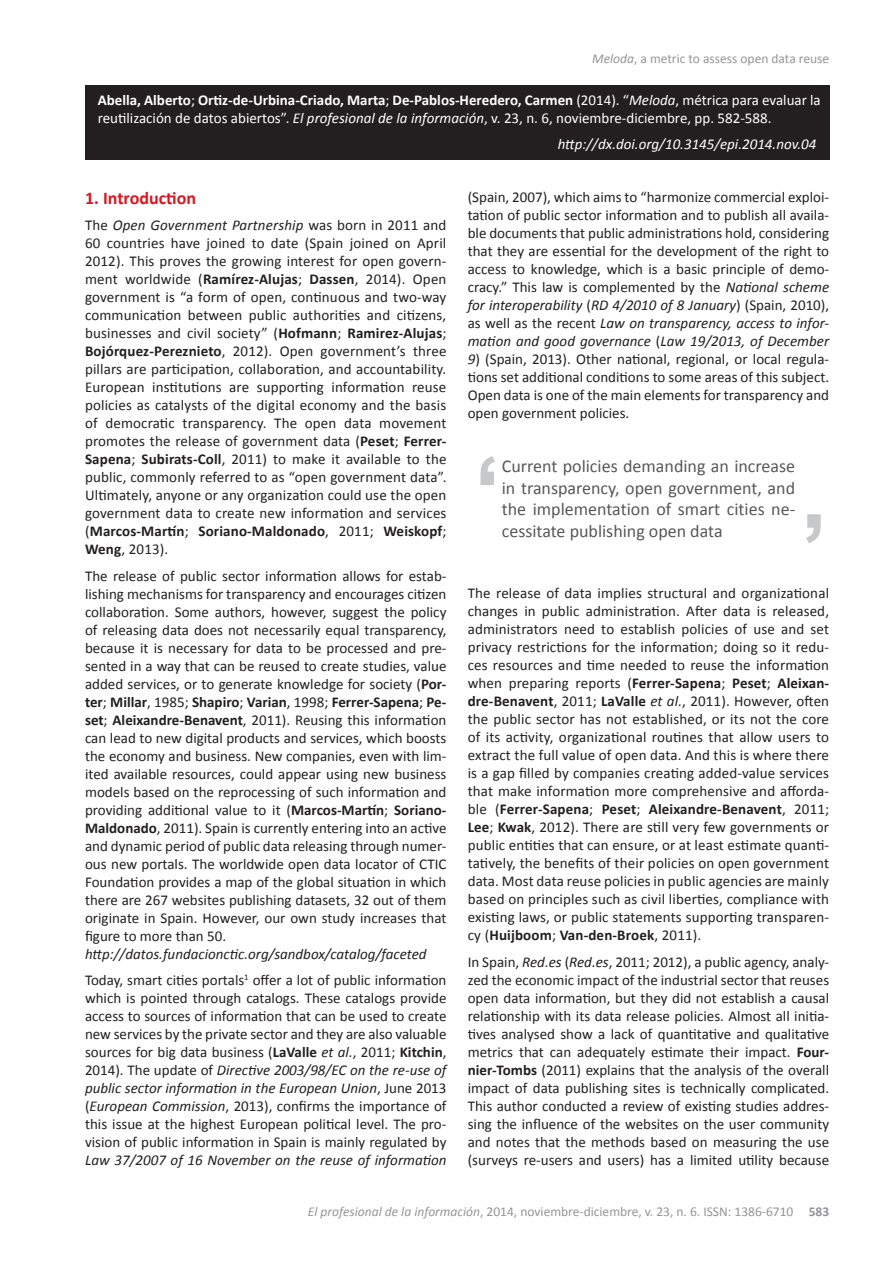
<style>
.page{position:relative;width:893px;height:1263px;background:#fff}
.page>*{position:absolute;margin:0;border:0;box-sizing:border-box;transform-origin:0 0}
.t1{font:18px/21.6px "Calibri";color:#57585a;text-align:justify}
.t2{font:700 18px "Calibri";color:#d7171f}
.t3{font:15px/18px "Calibri";color:#231f20;text-align:justify}
.t4{font:15px/18px "Calibri";color:#fff}
.t5{font:italic 15px/26.5px "Calibri";color:#231f20}
.t6{font:italic 15px "Calibri";color:#fff}
.t7{font:13.5px "Calibri";color:#939598}
.s1{font-style:italic}
.s2{font-weight:700}
.s3{font-style:normal}
</style>
<div class="page">
<div style="left:85px;top:85px;width:744px;height:75px;background:#231f20"></div>
<svg style="left:806px;top:514px;width:15px;height:29px"></svg>
<svg style="left:480px;top:456px;width:15px;height:29px"></svg>
<p class="t7" style="left:592px;top:50px;width:238px"><span class="s1">Meloda</span>, a metric to assess open data reuse</p>
<p class="t4" style="left:98px;top:91px;width:724px"><span class="s2">Abella, Alberto</span>; <span class="s2">Ortiz-de-Urbina-Criado, Marta</span>; <span class="s2">De-Pablos-Heredero, Carmen</span> (2014). “<span class="s1">Meloda</span>, métrica para evaluar la reutilización de datos abiertos”. <span class="s1">El profesional de la información</span>, v. 23, n. 6, noviembre-diciembre, pp. 582-588.</p>
<p class="t6" style="left:558px;top:134px;width:260px">http://dx.doi.org/10.3145/epi.2014.nov.04</p>
<p class="t3" style="left:468px;top:188px;width:363px">(Spain, 2007), which aims to “harmonize commercial exploi&shy;tation of public sector information and to publish all availa&shy;ble documents that public administrations hold, considering that they are essential for the development of the right to access to knowledge, which is a basic principle of demo&shy;cracy.” This law is complemented by the <span class="s1">National scheme for interoperability</span> (<span class="s1">RD 4/2010 of 8 January</span>) (Spain, 2010), as well as the recent <span class="s1">Law on transparency, access to infor&shy;mation and good governance</span> (<span class="s1">Law 19/2013, of December</span></p>
<p class="t3" style="left:468px;top:350px;width:363px"><span class="s1">9</span>) (Spain, 2013). Other national, regional, or local regula&shy;tions set additional conditions to some areas of this subject.<br>Open data is one of the main elements for transparency and open government policies.</p>
<p class="t2" style="left:85px;top:186px;width:113px">1. Introduction</p>
<p class="t3" style="left:85px;top:216px;width:363px">The <span class="s1">Open Government Partnership</span> was born in 2011 and 60 countries have joined to date (Spain joined on April 2012). This proves the growing interest for open govern&shy;ment worldwide (<span class="s2">Ramírez-Alujas</span>; <span class="s2">Dassen</span>, 2014). Open government is “a form of open, continuous and two-way communication between public authorities and citizens, businesses and civil society” (<span class="s2">Hofmann</span>; <span class="s2">Ramirez-Alujas</span>; <span class="s2">Bojórquez-Pereznieto</span>, 2012). Open government’s three pillars are participation, collaboration, and accountability.<br>European institutions are supporting information reuse policies as catalysts of the digital economy and the basis of democratic transparency. The open data movement promotes the release of government data (<span class="s2">Peset</span>; <span class="s2">Ferrer-Sapena</span>; <span class="s2">Subirats-Coll</span>, 2011) to make it available to the public, commonly referred to as “open government data”.<br>Ultimately, anyone or any organization could use the open government data to create new information and services (<span class="s2">Marcos-Martín</span>; <span class="s2">Soriano-Maldonado</span>, 2011; <span class="s2">Weiskopf</span>; <span class="s2">Weng</span>, 2013).</p>
<p class="t3" style="left:85px;top:567px;width:363px">The release of public sector information allows for estab&shy;lishing mechanisms for transparency and encourages citizen collaboration. Some authors, however, suggest the policy of releasing data does not necessarily equal transparency, because it is necessary for data to be processed and pre&shy;sented in a way that can be reused to create studies, value added services, or to generate knowledge for society (<span class="s2">Por&shy;ter</span>; <span class="s2">Millar</span>, 1985; <span class="s2">Shapiro</span>; <span class="s2">Varian</span>, 1998; <span class="s2">Ferrer-Sapena</span>; <span class="s2">Pe&shy;set</span>; <span class="s2">Aleixandre-Benavent</span>, 2011). Reusing this information can lead to new digital products and services, which boosts the economy and business. New companies, even with lim&shy;ited available resources, could appear using new business models based on the reprocessing of such information and providing additional value to it (<span class="s2">Marcos-Martín</span>; <span class="s2">Soriano-Maldonado</span>, 2011). Spain is currently entering into an active and dynamic period of public data releasing through numer&shy;ous new portals. The worldwide open data locator of CTIC Foundation provides a map of the global situation in which there are 267 websites publishing datasets, 32 out of them originate in Spain. However, our own study increases that figure to more than 50.</p>
<p class="t5" style="left:85px;top:940px;width:363px">http://datos.fundacionctic.org/sandbox/catalog/faceted<br><span class="s3">Today, smart cities portals</span><sup>1</sup> <span class="s3">offer a lot of public information</span></p>
<p class="t3" style="left:85px;top:989px;width:363px">which is pointed through catalogs. These catalogs provide access to sources of information that can be used to create new services by the private sector and they are also valuable sources for big data business (<span class="s2">LaValle</span> <span class="s1">et al.</span>, 2011; <span class="s2">Kitchin</span>, 2014). The update of <span class="s1">Directive 2003/98/EC on the re-use of public sector information in the European Union</span>, June 2013 (<span class="s1">European Commission</span>, 2013), confirms the importance of this issue at the highest European political level. The pro&shy;vision of public information in Spain is mainly regulated by</p>
<p class="t5" style="left:85px;top:1146px;width:363px">Law 37/2007 of 16 November on the reuse of information</p>
<p class="t1" style="left:502px;top:455px;width:295px">Current policies demanding an increase in transparency, open government, and the implementation of smart cities ne&shy;cessitate publishing open data</p>
<p class="t3" style="left:468px;top:584px;width:363px">The release of data implies structural and organizational changes in public administration. After data is released, administrators need to establish policies of use and set privacy restrictions for the information; doing so it redu&shy;ces resources and time needed to reuse the information when preparing reports (<span class="s2">Ferrer-Sapena</span>; <span class="s2">Peset</span>; <span class="s2">Aleixan&shy;dre-Benavent</span>, 2011; <span class="s2">LaValle</span> <span class="s1">et al.</span>, 2011). However, often the public sector has not established, or its not the core of its activity, organizational routines that allow users to extract the full value of open data. And this is where there is a gap filled by companies creating added-value services that make information more comprehensive and afforda&shy;ble (<span class="s2">Ferrer-Sapena</span>; <span class="s2">Peset</span>; <span class="s2">Aleixandre-Benavent</span>, 2011; <span class="s2">Lee</span>; <span class="s2">Kwak</span>, 2012). There are still very few governments or public entities that can ensure, or at least estimate quanti&shy;tatively, the benefits of their policies on open government data. Most data reuse policies in public agencies are mainly based on principles such as civil liberties, compliance with existing laws, or public statements supporting transparen&shy;cy (<span class="s2">Huijboom</span>; <span class="s2">Van-den-Broek</span>, 2011).</p>
<p class="t3" style="left:468px;top:953px;width:363px">In Spain, <span class="s1">Red.es</span> (<span class="s1">Red.es</span>, 2011; 2012), a public agency, analy&shy;zed the economic impact of the industrial sector that reuses open data information, but they did not establish a causal relationship with its data release policies. Almost all initia&shy;tives analysed show a lack of quantitative and qualitative metrics that can adequately estimate their impact. <span class="s2">Four&shy;nier-Tombs</span> (2011) explains that the analysis of the overall impact of data publishing sites is technically complicated.<br>This author conducted a review of existing studies addres&shy;sing the influence of the websites on the user community and notes that the methods based on measuring the use (surveys re-users and users) has a limited utility because</p>
<p class="t7" style="left:308px;top:1203px;width:523px"><span class="s1">El profesional de la información</span>, 2014, noviembre-diciembre, v. 23, n. 6. ISSN: 1386-6710 <span class="s2">583</span></p>
</div>
